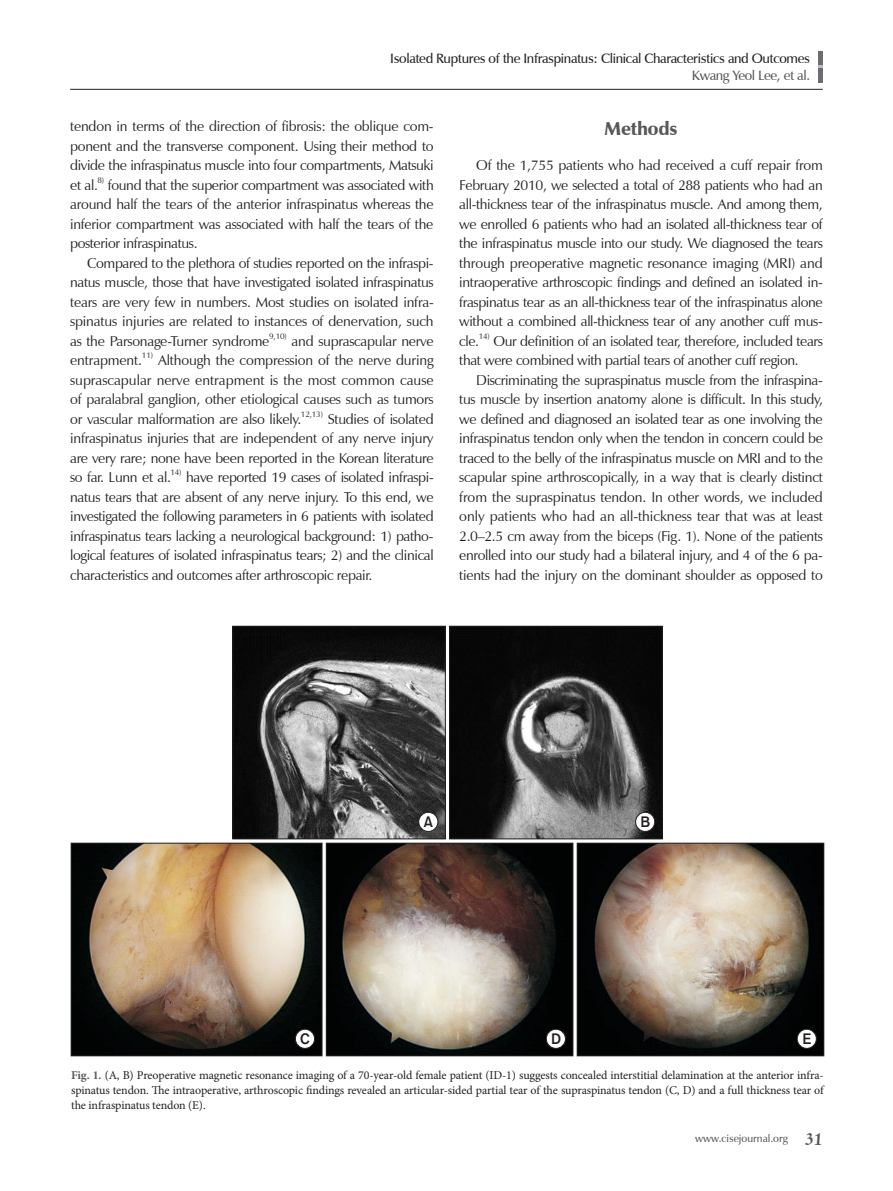
<style>
.page{position:relative;width:893px;height:1191px;background:#fff}
.page>*{position:absolute;margin:0;border:0;box-sizing:border-box;transform-origin:0 0}
.t1{font:900 18.75px "Zapf Humanist 601 BT";letter-spacing:-.01em;color:#57585a}
.t2{font:15px "Gothic 725 BT Bold A";color:#231f20}
.t3{font:14.25px/19.5px "Zapf Humanist 601 BT";letter-spacing:-.025em;color:#231f20;text-align:justify}
.t4{font:14.25px "Zapf Humanist 601 BT";color:#231f20}
.t5{font:14.25px "Zapf Humanist 601 BT";letter-spacing:-.005em;color:#231f20}
.t6{font:600 13.5px/16.5px "Zapf Humanist 601 BT";letter-spacing:-.025em;color:#231f20;text-align:right}
.t7{font:12px/15px "Minion Pro";letter-spacing:-.015em;color:#231f20;text-align:justify}
.t8{font:600 10.5px "Zapf Humanist 601 BT";color:#57585a}
.t9{font:8.25px "Zapf Humanist 601 BT";letter-spacing:-.02em;color:#231f20}
.s1{color:#57585a}
.s2{font-weight:700;color:#57585a}
.s3{font-family:"Zapf Chancery IT Cby BT";font-weight:700;font-size:19.5px}
</style>
<div class="page">
<hr style="left:819px;top:51px;width:4px;height:32px;background:#6c6d70">
<hr style="left:70px;top:89px;width:753px;height:1px;background:#231f20">
<img style="left:71px;top:842px;width:753px;height:214px">
<svg style="left:232px;top:625px;width:431px;height:214px;background:#444"></svg>
<div style="left:419px;top:812px;width:19px;height:19px;background:#fff;border-radius:50%"></div>
<div style="left:418px;top:812px;width:20px;height:19px;border:1px solid #231f20;border-radius:50%"></div>
<div style="left:636px;top:812px;width:19px;height:19px;background:#fff;border-radius:50%"></div>
<div style="left:635px;top:812px;width:20px;height:19px;border:1px solid #231f20;border-radius:50%"></div>
<div style="left:295px;top:1029px;width:20px;height:19px;background:#fff;border-radius:50%"></div>
<div style="left:295px;top:1029px;width:20px;height:19px;border:1px solid #231f20;border-radius:50%"></div>
<div style="left:546px;top:1029px;width:19px;height:19px;background:#fff;border-radius:50%"></div>
<div style="left:546px;top:1029px;width:20px;height:19px;border:1px solid #231f20;border-radius:50%"></div>
<div style="left:797px;top:1029px;width:19px;height:19px;background:#fff;border-radius:50%"></div>
<div style="left:797px;top:1029px;width:20px;height:19px;border:1px solid #231f20;border-radius:50%"></div>
<p class="t6" style="left:390px;top:50px;width:421px">Isolated Ruptures of the Infraspinatus: Clinical Characteristics and Outcomes<br><span class="s1">Kwang Yeol Lee, et al.</span></p>
<p class="t3" style="left:70px;top:116px;width:365px">tendon in terms of the direction of fibrosis: the oblique com&shy;ponent and the transverse component. Using their method to divide the infraspinatus muscle into four compartments, Matsuki et al.</p>
<p class="t9" style="left:98px;top:175px;width:8px">8)</p>
<p class="t3" style="left:108px;top:175px;width:327px">found that the superior compartment was associated with</p>
<p class="t3" style="left:70px;top:194px;width:365px">around half the tears of the anterior infraspinatus whereas the</p>
<p class="t3" style="left:70px;top:214px;width:365px">inferior compartment was associated with half the tears of the</p>
<p class="t3" style="left:70px;top:233px;width:129px">posterior infraspinatus.</p>
<p class="t3" style="left:87px;top:253px;width:348px">Compared to the plethora of studies reported on the infraspi-</p>
<p class="t3" style="left:70px;top:272px;width:365px">natus muscle, those that have investigated isolated infraspinatus</p>
<p class="t3" style="left:70px;top:292px;width:365px">tears are very few in numbers. Most studies on isolated infra-</p>
<p class="t3" style="left:70px;top:311px;width:365px">spinatus injuries are related to instances of denervation, such</p>
<p class="t3" style="left:70px;top:331px;width:201px">as the Parsonage-Turner syndrome</p>
<p class="t9" style="left:269px;top:331px;width:19px">9,10)</p>
<p class="t3" style="left:292px;top:331px;width:144px">and suprascapular nerve</p>
<p class="t3" style="left:70px;top:350px;width:73px">entrapment.</p>
<p class="t9" style="left:142px;top:350px;width:13px">11)</p>
<p class="t3" style="left:70px;top:350px;width:365px;text-indent:88px">Although the compression of the nerve during suprascapular nerve entrapment is the most common cause of paralabral ganglion, other etiological causes such as tumors or vascular malformation are also likely.</p>
<p class="t9" style="left:301px;top:409px;width:24px">12,13)</p>
<p class="t3" style="left:70px;top:409px;width:365px;text-indent:258px">Studies of isolated infraspinatus injuries that are independent of any nerve injury are very rare; none have been reported in the Korean literature so far. Lunn et al.</p>
<p class="t9" style="left:171px;top:467px;width:12px">14)</p>
<p class="t3" style="left:70px;top:467px;width:365px;text-indent:116px">have reported 19 cases of isolated infraspi&shy;natus tears that are absent of any nerve injury. To this end, we investigated the following parameters in 6 patients with isolated infraspinatus tears lacking a neurological background: 1) patho&shy;logical features of isolated infraspinatus tears; 2) and the clinical characteristics and outcomes after arthroscopic repair.</p>
<p class="t1" style="left:604px;top:117px;width:75px">Methods</p>
<p class="t3" style="left:459px;top:155px;width:365px;text-indent:17px">Of the 1,755 patients who had received a cuff repair from February 2010, we selected a total of 288 patients who had an all-thickness tear of the infraspinatus muscle. And among them, we enrolled 6 patients who had an isolated all-thickness tear of the infraspinatus muscle into our study. We diagnosed the tears through preoperative magnetic resonance imaging (MRI) and intraoperative arthroscopic findings and defined an isolated in&shy;fraspinatus tear as an all-thickness tear of the infraspinatus alone without a combined all-thickness tear of any another cuff mus&shy;cle.</p>
<p class="t9" style="left:479px;top:331px;width:12px">14)</p>
<p class="t3" style="left:493px;top:331px;width:331px">Our definition of an isolated tear, therefore, included tears</p>
<p class="t3" style="left:459px;top:350px;width:341px">that were combined with partial tears of another cuff region.</p>
<p class="t3" style="left:476px;top:370px;width:348px">Discriminating the supraspinatus muscle from the infraspina-</p>
<p class="t3" style="left:459px;top:389px;width:365px">tus muscle by insertion anatomy alone is difficult. In this study,</p>
<p class="t3" style="left:459px;top:409px;width:365px">we defined and diagnosed an isolated tear as one involving the</p>
<p class="t3" style="left:459px;top:428px;width:365px">infraspinatus tendon only when the tendon in concern could be</p>
<p class="t3" style="left:459px;top:448px;width:365px">traced to the belly of the infraspinatus muscle on MRI and to the</p>
<p class="t3" style="left:459px;top:467px;width:365px">scapular spine arthroscopically, in a way that is clearly distinct</p>
<p class="t5" style="left:459px;top:488px;width:365px">from the supraspinatus tendon. In other words, we included</p>
<p class="t4" style="left:459px;top:507px;width:365px">only patients who had an all-thickness tear that was at least</p>
<p class="t3" style="left:459px;top:526px;width:365px">2.0–2.5 cm away from the biceps (Fig. 1). None of the patients</p>
<p class="t3" style="left:459px;top:545px;width:365px">enrolled into our study had a bilateral injury, and 4 of the 6 pa-</p>
<p class="t3" style="left:459px;top:565px;width:365px">tients had the injury on the dominant shoulder as opposed to</p>
<p class="t2" style="left:424px;top:813px;width:11px">A</p>
<p class="t2" style="left:640px;top:813px;width:11px">B</p>
<p class="t2" style="left:300px;top:1030px;width:11px">C</p>
<p class="t2" style="left:551px;top:1030px;width:12px">D</p>
<p class="t2" style="left:802px;top:1030px;width:11px">E</p>
<p class="t7" style="left:71px;top:1067px;width:754px"><span class="s2">Fig. 1.</span> (A, B) Preoperative magnetic resonance imaging of a 70-year-old female patient (ID-1) suggests concealed interstitial delamination at the anterior infra&shy;spinatus tendon. The intraoperative, arthroscopic findings revealed an articular-sided partial tear of the supraspinatus tendon (C, D) and a full thickness tear of the infraspinatus tendon (E).</p>
<p class="t8" style="left:695px;top:1132px;width:129px">www.cisejournal.org <span class="s3">31</span></p>
</div>
